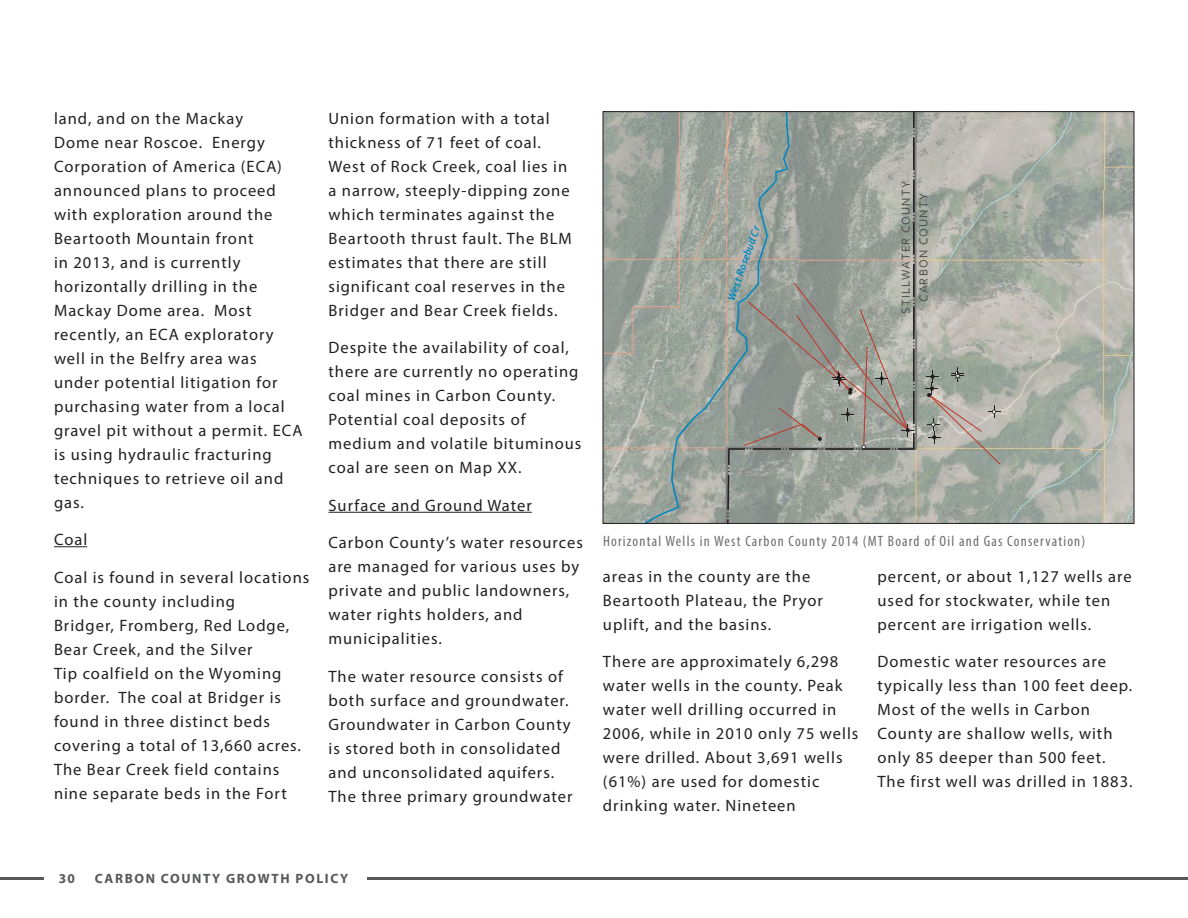
<style>
.page{position:relative;width:1188px;height:918px;background:#fff}
.page>*{position:absolute;margin:0;border:0;box-sizing:border-box;transform-origin:0 0}
.t1{font:16.5px/24px "Myriad Pro";letter-spacing:.06em;color:#231f20}
.t2{font:condensed 15px "Myriad Pro";letter-spacing:.08em;color:#6c6d70}
.t3{font:700 13.5px "Myriad Pro";letter-spacing:.12em;color:#57585a}
.t4{font:12px "Corbel";letter-spacing:.1em;color:#4c4c4c}
.t5{font:italic 700 11.25px "Corbel";color:#0488bf}
</style>
<div class="page">
<hr style="left:367px;top:877px;width:821px;height:3px;background:#57585a">
<hr style="left:0;top:877px;width:43px;height:3px;background:#57585a">
<hr style="left:54px;top:546px;width:33px;height:1px;background:#231f20">
<hr style="left:328px;top:512px;width:204px;height:1px;background:#231f20">
<img style="left:605px;top:113px;width:527px;height:409px">
<svg style="left:633px;top:113px;width:92px;height:409px"></svg>
<svg style="left:725px;top:113px;width:190px;height:409px"></svg>
<svg style="left:926px;top:367px;width:75px;height:98px"></svg>
<p class="t1" style="left:54px;top:106px;width:250px">land, and on the Mackay<br>Dome near Roscoe. Energy<br>Corporation of America (ECA) announced plans to proceed with exploration around the<br>Beartooth Mountain front<br>in 2013, and is currently horizontally drilling in the<br>Mackay Dome area. Most recently, an ECA exploratory well in the Belfry area was under potential litigation for purchasing water from a local gravel pit without a permit. ECA is using hydraulic fracturing techniques to retrieve oil and gas.</p>
<p class="t1" style="left:54px;top:527px;width:35px">Coal</p>
<p class="t1" style="left:54px;top:565px;width:257px">Coal is found in several locations in the county including<br>Bridger, Fromberg, Red Lodge,<br>Bear Creek, and the Silver<br>Tip coalfield on the Wyoming border. The coal at Bridger is found in three distinct beds covering a total of 13,660 acres.<br>The Bear Creek field contains nine separate beds in the Fort</p>
<p class="t1" style="left:328px;top:106px;width:245px">Union formation with a total thickness of 71 feet of coal.<br>West of Rock Creek, coal lies in a narrow, steeply-dipping zone which terminates against the<br>Beartooth thrust fault. The BLM estimates that there are still significant coal reserves in the<br>Bridger and Bear Creek fields.</p>
<p class="t1" style="left:328px;top:335px;width:255px">Despite the availability of coal, there are currently no operating coal mines in Carbon County.<br>Potential coal deposits of medium and volatile bituminous coal are seen on Map XX.</p>
<p class="t1" style="left:328px;top:493px;width:205px">Surface and Ground Water</p>
<p class="t1" style="left:328px;top:530px;width:256px">Carbon County’s water resources are managed for various uses by private and public landowners, water rights holders, and municipalities.</p>
<p class="t1" style="left:328px;top:664px;width:246px">The water resource consists of both surface and groundwater.<br>Groundwater in Carbon County is stored both in consolidated and unconsolidated aquifers.<br>The three primary groundwater</p>
<p class="t5" style="left:724px;top:299px;width:81px;rotate:-71deg">West Rosebud Cr</p>
<p class="t4" style="left:899px;top:314px;width:134px;rotate:-90deg">STILLWATER COUNTY</p>
<p class="t4" style="left:916px;top:302px;width:110px;rotate:-90deg">CARBON COUNTY</p>
<p class="t2" style="left:603px;top:532px;width:484px">Horizontal Wells in West Carbon County 2014 (MT Board of Oil and Gas Conservation)</p>
<p class="t1" style="left:603px;top:564px;width:222px">areas in the county are the<br>Beartooth Plateau, the Pryor uplift, and the basins.</p>
<p class="t1" style="left:603px;top:649px;width:257px">There are approximately 6,298 water wells in the county. Peak water well drilling occurred in<br>2006, while in 2010 only 75 wells were drilled. About 3,691 wells (61%) are used for domestic drinking water. Nineteen</p>
<p class="t1" style="left:877px;top:564px;width:256px">percent, or about 1,127 wells are used for stockwater, while ten percent are irrigation wells.</p>
<p class="t1" style="left:877px;top:650px;width:257px">Domestic water resources are typically less than 100 feet deep.<br>Most of the wells in Carbon<br>County are shallow wells, with only 85 deeper than 500 feet.<br>The first well was drilled in 1883.</p>
<p class="t3" style="left:59px;top:870px;width:18px">30</p>
<p class="t3" style="left:95px;top:870px;width:255px">CARBON COUNTY GROWTH POLICY</p>
</div>
